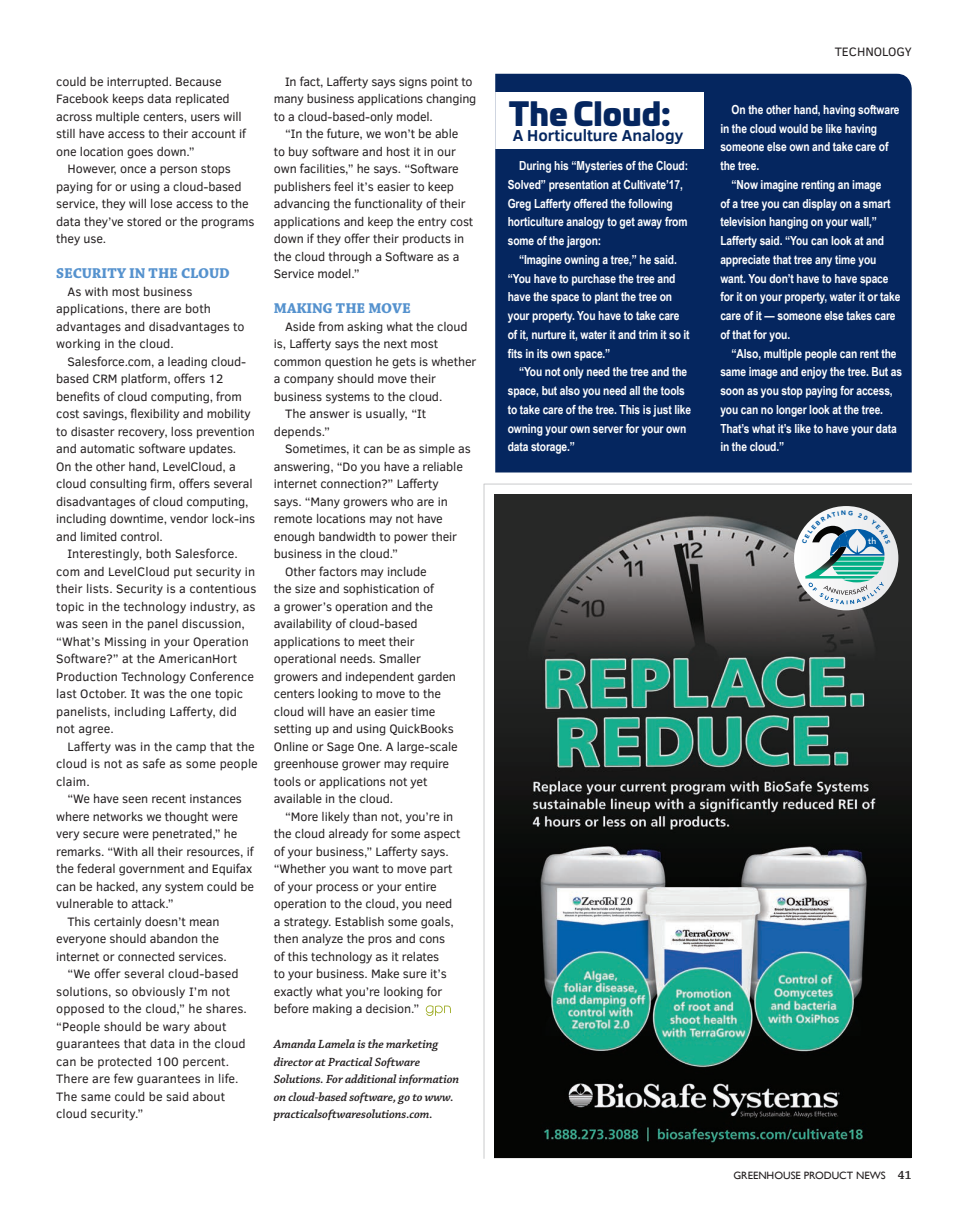
<style>
.page{position:relative;width:968px;height:1215px;background:#fff}
.page>*{position:absolute;margin:0;border:0;box-sizing:border-box;transform-origin:0 0}
.Body_GPN_2018{font:31.25px "Univia Pro Ultra";color:#05265f}
.Body_GPN_2018-2{font:700 16.25px "Clear Sans";color:#05265f}
.Subheads_GPN_2018{font:700 15px "Chaparral Pro";letter-spacing:-.01em;color:#5592ce}
.Body_GPN_2018-3{font:12.5px/17.5px "Clear Sans";letter-spacing:-.01em;color:#231f20}
.Body_GPN_2018-4{font:700 12.5px/18.8px "Arial Narrow";letter-spacing:-.01em;color:#fff}
.Author_Bio_GPN_2018{font:italic 600 12.5px/17.5px "Chaparral Pro";letter-spacing:-.01em;color:#231f20}
.Label_R__GPN_2018{font:12.5px "Clear Sans";color:#231f20}
.t1{font:10.62px "Gill Sans";color:#231f20}
.t2{font:500 8.75px "Avenir";color:#fff}
.s1{font-family:"Chaparral Pro";font-weight:600;font-size:12.5px}
</style>
<div class="page">
<svg style="left:426px;top:1005px;width:25px;height:11px"></svg>
<div style="left:495px;top:74px;width:416px;height:398px;background:#05265f"></div>
<div style="left:495px;top:93px;width:208px;height:56px;background:#fff"></div>
<hr style="left:483px;top:484px;width:1px;height:675px;background:#939598">
<hr style="left:483px;top:484px;width:429px;height:1px;background:#939598">
<img style="left:494px;top:494px;width:417px;height:664px">
<svg style="left:794px;top:506px;width:104px;height:104px"></svg>
<svg style="left:801px;top:511px;width:89px;height:93px"></svg>
<p class="Body_GPN_2018-3" style="left:56px;top:73px;width:191px">could be interrupted. Because<br>Facebook keeps data replicated across multiple centers, users will still have access to their account if one location goes down.”</p>
<p class="Body_GPN_2018-3" style="left:56px;top:160px;width:200px;text-indent:11px">However, once a person stops paying for or using a cloud-based service, they will lose access to the data they’ve stored or the programs they use.</p>
<p class="Subheads_GPN_2018" style="left:56px;top:265px;width:175px">SECURITY IN THE CLOUD</p>
<p class="Body_GPN_2018-3" style="left:56px;top:283px;width:190px;text-indent:11px">As with most business applications, there are both advantages and disadvantages to working in the cloud.</p>
<p class="Body_GPN_2018-3" style="left:56px;top:353px;width:200px;text-indent:11px">Salesforce.com, a leading cloud&shy;based CRM platform, offers 12 benefits of cloud computing, from cost savings, flexibility and mobility to disaster recovery, loss prevention and automatic software updates.<br>On the other hand, LevelCloud, a cloud consulting firm, offers several disadvantages of cloud computing, including downtime, vendor lock-ins and limited control.</p>
<p class="Body_GPN_2018-3" style="left:56px;top:545px;width:202px;text-indent:11px">Interestingly, both Salesforce. com and LevelCloud put security in their lists. Security is a contentious topic in the technology industry, as was seen in the panel discussion, “What’s Missing in your Operation<br>Software?” at the AmericanHort<br>Production Technology Conference last October. It was the one topic panelists, including Lafferty, did not agree.</p>
<p class="Body_GPN_2018-3" style="left:56px;top:738px;width:203px;text-indent:11px">Lafferty was in the camp that the cloud is not as safe as some people claim.</p>
<p class="Body_GPN_2018-3" style="left:56px;top:790px;width:199px;text-indent:11px">“We have seen recent instances where networks we thought were very secure were penetrated,” he remarks. “With all their resources, if the federal government and Equifax can be hacked, any system could be vulnerable to attack.”</p>
<p class="Body_GPN_2018-3" style="left:56px;top:913px;width:172px;text-indent:11px">This certainly doesn’t mean everyone should abandon the internet or connected services.</p>
<p class="Body_GPN_2018-3" style="left:56px;top:965px;width:192px;text-indent:11px">“We offer several cloud-based solutions, so obviously I’m not opposed to the cloud,” he shares. “People should be wary about guarantees that data in the cloud can be protected 100 percent.<br>There are few guarantees in life.<br>The same could be said about cloud security.”</p>
<p class="Body_GPN_2018-3" style="left:274px;top:73px;width:204px;text-indent:11px">In fact, Lafferty says signs point to many business applications changing to a cloud-based-only model.</p>
<p class="Body_GPN_2018-3" style="left:274px;top:125px;width:201px;text-indent:11px">“In the future, we won’t be able<br>to buy software and host it in our own facilities,” he says. “Software publishers feel it’s easier to keep advancing the functionality of their applications and keep the entry cost down if they offer their products in the cloud through a Software as a<br>Service model.”</p>
<p class="Subheads_GPN_2018" style="left:274px;top:300px;width:138px">MAKING THE MOVE</p>
<p class="Body_GPN_2018-3" style="left:274px;top:318px;width:204px;text-indent:11px">Aside from asking what the cloud is, Lafferty says the next most common question he gets is whether a company should move their business systems to the cloud.</p>
<p class="Body_GPN_2018-3" style="left:274px;top:405px;width:154px;text-indent:11px">The answer is usually, “It depends.”</p>
<p class="Body_GPN_2018-3" style="left:274px;top:440px;width:198px;text-indent:11px">Sometimes, it can be as simple as answering, “Do you have a reliable internet connection?” Lafferty<br>says. “Many growers who are in remote locations may not have enough bandwidth to power their business in the cloud.”</p>
<p class="Body_GPN_2018-3" style="left:274px;top:563px;width:185px;text-indent:11px">Other factors may include<br>the size and sophistication of<br>a grower’s operation and the availability of cloud-based applications to meet their operational needs. Smaller growers and independent garden centers looking to move to the cloud will have an easier time setting up and using QuickBooks<br>Online or Sage One. A large-scale greenhouse grower may require tools or applications not yet available in the cloud.</p>
<p class="Body_GPN_2018-3" style="left:274px;top:808px;width:188px;text-indent:11px">“More likely than not, you’re in the cloud already for some aspect of your business,” Lafferty says. “Whether you want to move part of your process or your entire operation to the cloud, you need a strategy. Establish some goals, then analyze the pros and cons<br>of this technology as it relates<br>to your business. Make sure it’s exactly what you’re looking for before making a decision.”</p>
<p class="Author_Bio_GPN_2018" style="left:274px;top:1036px;width:187px">Amanda Lamela is the marketing director at Practical Software Solutions. For additional information on cloud-based software, go to www. practicalsoftwaresolutions.com.</p>
<p class="Body_GPN_2018" style="left:509px;top:88px;width:164px">The Cloud:</p>
<p class="Body_GPN_2018-2" style="left:512px;top:124px;width:172px">A Horticulture Analogy</p>
<p class="Body_GPN_2018-4" style="left:508px;top:156px;width:182px;text-indent:11px">During his “Mysteries of the Cloud:<br>Solved” presentation at Cultivate’17, Greg Lafferty offered the following horticulture analogy to get away from some of the jargon:</p>
<p class="Body_GPN_2018-4" style="left:508px;top:249px;width:183px;text-indent:11px">“Imagine owning a tree,” he said. “You have to purchase the tree and have the space to plant the tree on your property. You have to take care of it, nurture it, water it and trim it so it fits in its own space.”</p>
<p class="Body_GPN_2018-4" style="left:508px;top:362px;width:185px;text-indent:11px">“You not only need the tree and the space, but also you need all the tools to take care of the tree. This is just like owning your own server for your own data storage.”</p>
<p class="Label_R__GPN_2018" style="left:834px;top:44px;width:78px">TECHNOLOGY</p>
<p class="Body_GPN_2018-4" style="left:720px;top:99px;width:181px;text-indent:11px">On the other hand, having software in the cloud would be like having someone else own and take care of the tree.</p>
<p class="Body_GPN_2018-4" style="left:720px;top:174px;width:181px;text-indent:11px">“Now imagine renting an image<br>of a tree you can display on a smart television hanging on your wall,”<br>Lafferty said. “You can look at and appreciate that tree any time you want. You don’t have to have space for it on your property, water it or take care of it — someone else takes care of that for you.</p>
<p class="Body_GPN_2018-4" style="left:720px;top:343px;width:183px;text-indent:11px">“Also, multiple people can rent the same image and enjoy the tree. But as soon as you stop paying for access, you can no longer look at the tree.<br>That’s what it’s like to have your data in the cloud.”</p>
<p class="t2" style="left:868px;top:533px;width:10px">th</p>
<p class="t1" style="left:733px;top:1169px;width:180px">GREENHOUSE PRODUCT NEWS <span class="s1">41</span></p>
</div>
